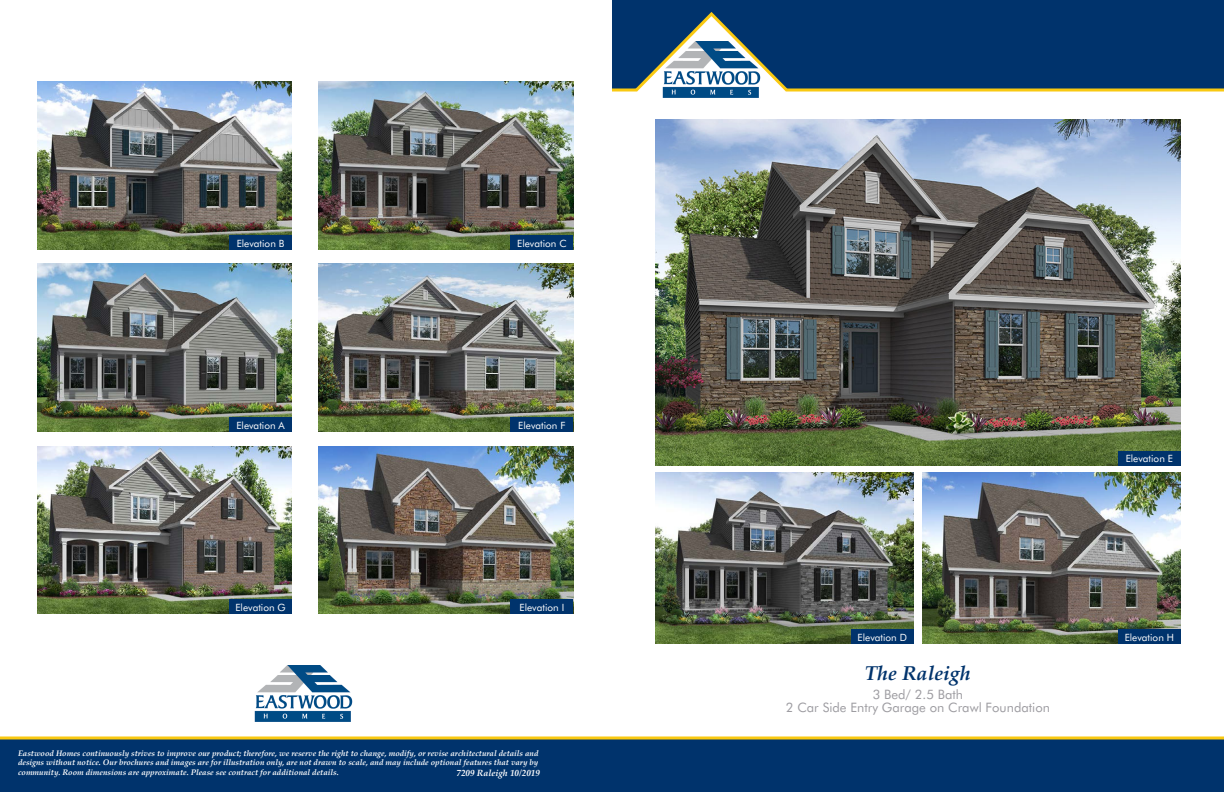
<style>
.page{position:relative;width:1224px;height:792px;background:#fff}
.page>*{position:absolute;margin:0;border:0;box-sizing:border-box;transform-origin:0 0}
.t1{font:italic 700 20px "Palatino Linotype";color:#00336c}
.t2{font:13px "Futura BT";color:#9d9ca1}
.t3{font:10px "Futura BT";color:#fff}
.t4{font:italic 700 9px "Palatino Linotype";color:#fff}
.t5{font:italic 700 8px/9.6px "Palatino Linotype";color:#fff;text-align:justify}
</style>
<div class="page">
<img style="left:662px;top:93px;width:97px;height:5px">
<div style="left:612px;top:0;width:612px;height:10px;background:#00336c"></div>
<div style="left:0;top:738px;width:1224px;height:54px;background:#00336c"></div>
<svg style="left:612px;top:10px;width:612px;height:83px;background:#204b75"></svg>
<svg style="left:0;top:736px;width:1224px;height:4px;background:#dabc39"></svg>
<img style="left:254px;top:665px;width:99px;height:57px">
<img style="left:37px;top:82px;width:255px;height:167px">
<div style="left:229px;top:235px;width:63px;height:14px;background:#00336c"></div>
<img style="left:319px;top:82px;width:254px;height:167px">
<div style="left:511px;top:235px;width:62px;height:14px;background:#00336c"></div>
<img style="left:319px;top:264px;width:254px;height:167px">
<div style="left:511px;top:417px;width:62px;height:14px;background:#00336c"></div>
<img style="left:37px;top:446px;width:255px;height:168px">
<div style="left:229px;top:600px;width:63px;height:14px;background:#00336c"></div>
<img style="left:319px;top:446px;width:254px;height:168px">
<div style="left:511px;top:600px;width:62px;height:14px;background:#00336c"></div>
<img style="left:655px;top:473px;width:259px;height:170px">
<div style="left:851px;top:629px;width:63px;height:14px;background:#00336c"></div>
<img style="left:922px;top:473px;width:259px;height:170px">
<div style="left:1118px;top:629px;width:63px;height:14px;background:#00336c"></div>
<img style="left:655px;top:119px;width:526px;height:346px">
<div style="left:1118px;top:451px;width:63px;height:14px;background:#00336c"></div>
<img style="left:37px;top:264px;width:255px;height:167px">
<div style="left:229px;top:417px;width:63px;height:14px;background:#00336c"></div>
<p class="t3" style="left:237px;top:237px;width:49px">Elevation B</p>
<p class="t3" style="left:517px;top:237px;width:51px">Elevation C</p>
<p class="t3" style="left:236px;top:419px;width:50px">Elevation A</p>
<p class="t3" style="left:518px;top:419px;width:49px">Elevation F</p>
<p class="t3" style="left:235px;top:601px;width:52px">Elevation G</p>
<p class="t3" style="left:520px;top:601px;width:46px">Elevation I</p>
<p class="t5" style="left:18px;top:748px;width:522px">Eastwood Homes continuously strives to improve our product; therefore, we reserve the right to change, modify, or revise architectural details and designs without notice. Our brochures and images are for illustration only, are not drawn to scale, and may include optional features that vary by community. Room dimensions are approximate. Please see contract for additional details.</p>
<p class="t4" style="left:457px;top:766px;width:85px">7209 Raleigh 10/2019</p>
<p class="t3" style="left:1126px;top:453px;width:49px">Elevation E</p>
<p class="t3" style="left:858px;top:631px;width:51px">Elevation D</p>
<p class="t3" style="left:1125px;top:631px;width:51px">Elevation H</p>
<h1 class="t1" style="left:865px;top:659px;width:108px">The Raleigh</h1>
<h2 class="t2" style="left:873px;top:686px;width:92px">3 Bed/ 2.5 Bath</h2>
<h2 class="t2" style="left:786px;top:700px;width:266px">2 Car Side Entry Garage on Crawl Foundation</h2>
</div>
